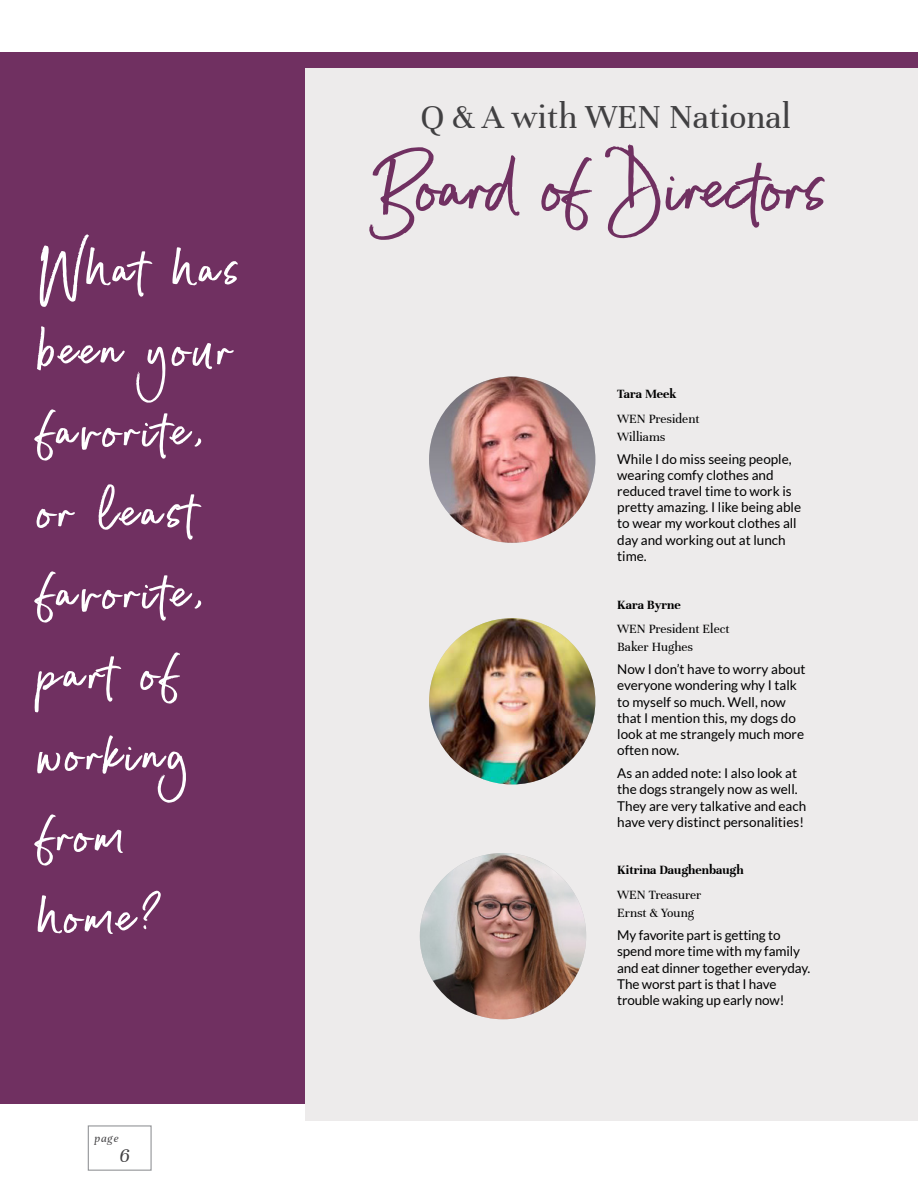
<style>
.page{position:relative;width:918px;height:1188px;background:#fff}
.page>*{position:absolute;margin:0;border:0;box-sizing:border-box;transform-origin:0 0}
.t1{font:129px "Backlash Script Alt";color:#703061}
.t2{font:90px/81px "Backlash Script Alt";letter-spacing:.05em;color:#fff}
.t3{font:36px "Unna";color:#414042}
.t4{font:italic 21px "Unna";color:#414042}
.t5{font:13.5px/16.2px "Lato";color:#000}
.t6{font:13.5px/18px "Unna";color:#000}
.t7{font:700 13.5px "Unna";color:#000}
.t8{font:italic 12px "Unna";color:#414042}
</style>
<div class="page">
<div style="left:88px;top:1125px;width:64px;height:46px;border:1px solid #939598"></div>
<div style="left:0;top:52px;width:918px;height:1052px;background:#703061"></div>
<div style="left:305px;top:68px;width:613px;height:1052px;background:#edebeb"></div>
<img style="left:429px;top:377px;width:166px;height:166px;border-radius:83px">
<img style="left:420px;top:853px;width:166px;height:166px;border-radius:83px">
<img style="left:429px;top:618px;width:166px;height:166px;border-radius:83px">
<h2 class="t2" style="left:39px;top:233px;width:203px">What has been your favorite, or least favorite, part of working from home?</h2>
<p class="t8" style="left:94px;top:1131px;width:26px">page</p>
<h3 class="t4" style="left:119px;top:1144px;width:12px">6</h3>
<h3 class="t3" style="left:420px;top:97px;width:372px">Q &amp; A with WEN National</h3>
<h1 class="t1" style="left:382px;top:125px;width:449px">Board of Directors</h1>
<p class="t7" style="left:617px;top:386px;width:61px">Tara Meek</p>
<p class="t6" style="left:617px;top:410px;width:84px">WEN President<br>Williams</p>
<p class="t5" style="left:617px;top:451px;width:185px">While I do miss seeing people, wearing comfy clothes and reduced travel time to work is pretty amazing. I like being able to wear my workout clothes all day and working out at lunch time.</p>
<p class="t7" style="left:617px;top:597px;width:65px">Kara Byrne</p>
<p class="t6" style="left:617px;top:620px;width:114px">WEN President Elect<br>Baker Hughes</p>
<p class="t5" style="left:617px;top:661px;width:190px">Now I don’t have to worry about everyone wondering why I talk to myself so much. Well, now that I mention this, my dogs do look at me strangely much more often now.</p>
<p class="t5" style="left:617px;top:765px;width:191px">As an added note: I also look at the dogs strangely now as well.<br>They are very talkative and each have very distinct personalities!</p>
<p class="t7" style="left:617px;top:863px;width:128px">Kitrina Daughenbaugh</p>
<p class="t6" style="left:617px;top:886px;width:86px">WEN Treasurer<br>Ernst &amp; Young</p>
<p class="t5" style="left:617px;top:927px;width:194px">My favorite part is getting to spend more time with my family and eat dinner together everyday.<br>The worst part is that I have trouble waking up early now!</p>
</div>
